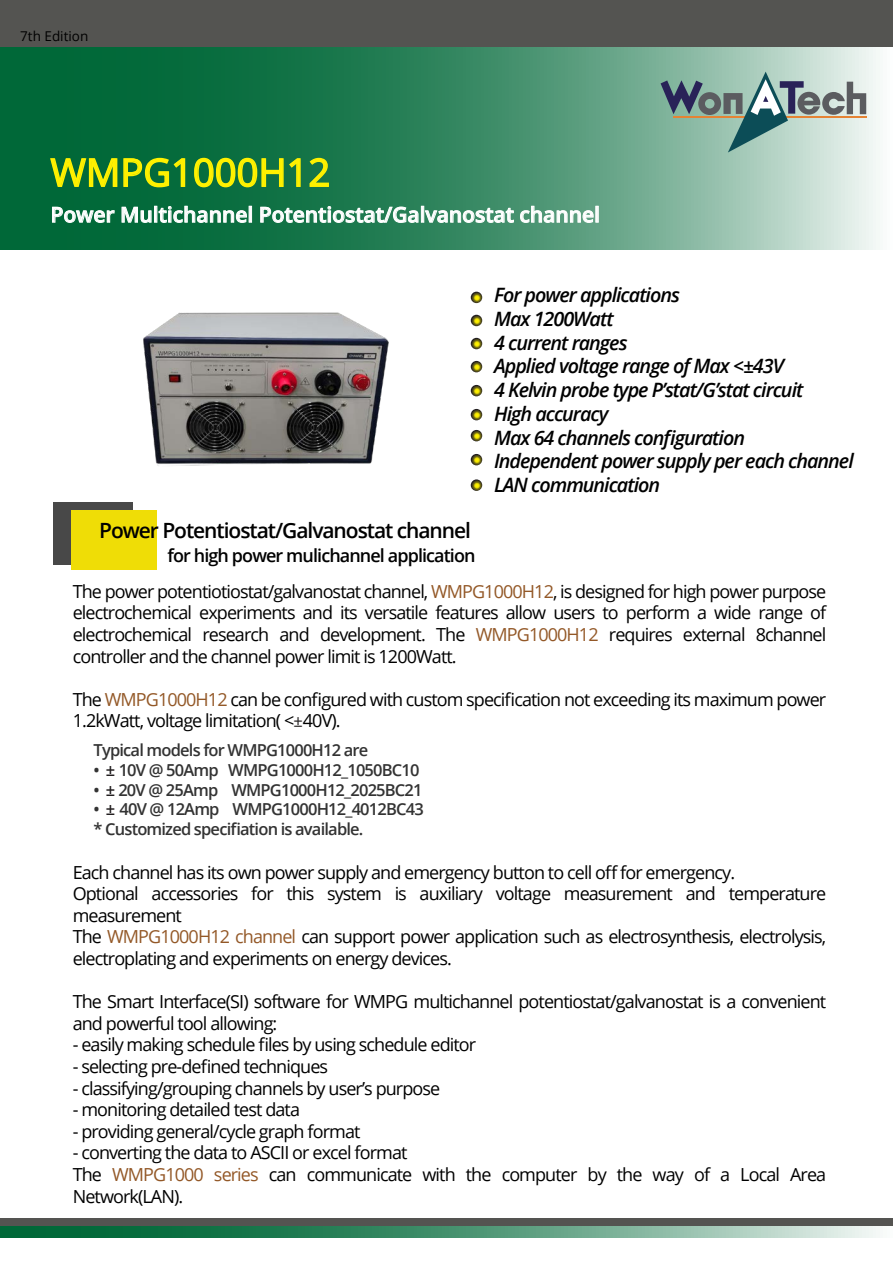
<style>
.page{position:relative;width:893px;height:1263px;background:#fff}
.page>*{position:absolute;margin:0;border:0;box-sizing:border-box;transform-origin:0 0}
.t1{font:38.1px "Open Sans";color:#fff100}
.t2{font:600 21px "Open Sans";color:#fff}
.t3{font:600 21px "Open Sans";letter-spacing:-.05em;color:#000}
.t4{font:italic 600 19.8px/23.7px "Open Sans";letter-spacing:-.05em;color:#000}
.t5{font:18px/21.6px "Open Sans";letter-spacing:-.05em;color:#000}
.t6{font:600 18px "Open Sans";letter-spacing:-.05em;color:#000}
.t7{font:600 16.5px/19.8px "Open Sans";letter-spacing:-.05em;color:#333}
.t8{font:13.5px "Open Sans";color:#000}
.s1{color:#935827}
.s2{font-size:16.5px;color:#231f20}
.s3{color:#231f20}
</style>
<div class="page">
<div style="left:0;top:0;width:893px;height:158px;background:#545451"></div>
<svg style="left:0;top:47px;width:893px;height:202px;background:#479270"></svg>
<svg style="left:52px;top:206px;width:63px;height:25px;background:#348660"></svg>
<svg style="left:121px;top:206px;width:31px;height:18px"></svg>
<div style="left:154px;top:206px;width:3px;height:17px;border:1px solid #fff"></div>
<svg style="left:158px;top:206px;width:89px;height:17px;background:#519877"></svg>
<div style="left:249px;top:206px;width:3px;height:17px;border:1px solid #fff"></div>
<svg style="left:260px;top:206px;width:254px;height:17px;background:#67a588"></svg>
<svg style="left:520px;top:206px;width:74px;height:17px"></svg>
<div style="left:595px;top:206px;width:4px;height:17px;border:1px solid #fff"></div>
<div style="left:53px;top:502px;width:80px;height:63px;background:#484848"></div>
<div style="left:72px;top:510px;width:85px;height:60px;background:#efdd06"></div>
<svg style="left:471px;top:479px;width:11px;height:12px"></svg>
<svg style="left:471px;top:454px;width:11px;height:11px"></svg>
<svg style="left:471px;top:430px;width:11px;height:11px"></svg>
<svg style="left:471px;top:409px;width:11px;height:11px"></svg>
<svg style="left:471px;top:385px;width:11px;height:11px"></svg>
<svg style="left:471px;top:361px;width:11px;height:11px"></svg>
<svg style="left:471px;top:338px;width:11px;height:11px"></svg>
<svg style="left:471px;top:292px;width:11px;height:11px"></svg>
<svg style="left:471px;top:315px;width:11px;height:11px"></svg>
<div style="left:0;top:1219px;width:893px;height:12px;background:#545451"></div>
<svg style="left:0;top:1226px;width:893px;height:11px;background:#569b7b"></svg>
<svg style="left:49px;top:144px;width:137px;height:49px;background:#2e812f"></svg>
<svg style="left:193px;top:157px;width:108px;height:31px;background:#4f932f"></svg>
<svg style="left:308px;top:157px;width:22px;height:31px"></svg>
<hr style="left:673px;top:117px;width:194px;height:1px;background:#e58334">
<svg style="left:661px;top:72px;width:205px;height:81px;background:#95afa8"></svg>
<img style="left:143px;top:312px;width:246px;height:154px">
<p class="t8" style="left:20px;top:27px;width:70px">7th Edition</p>
<h1 class="t1" style="left:51px;top:146px;width:281px">WMPG1000H12</h1>
<p class="t2" style="left:51px;top:200px;width:551px">Power Multichannel Potentiostat/Galvanostat channel</p>
<p class="t3" style="left:99px;top:516px;width:373px">Power Potentiostat/Galvanostat channel</p>
<p class="t6" style="left:167px;top:543px;width:310px">for high power mulichannel application</p>
<p class="t4" style="left:494px;top:283px;width:361px">For power applications<br>Max 1200Watt<br>4 current ranges<br>Applied voltage range of Max &lt;±43V<br>4 Kelvin probe type P’stat/G’stat circuit<br>High accuracy<br>Max 64 channels configuration<br>Independent power supply per each channel<br>LAN communication</p>
<p class="t5" style="left:73px;top:580px;width:755px;text-align:justify">The power potentiotiostat/galvanostat channel, <span class="s1">WMPG1000H12</span>, is designed for high power purpose electrochemical experiments and its versatile features allow users to perform a wide range of electrochemical research and development. The <span class="s1">WMPG1000H12</span> requires external 8channel controller and the channel power limit is 1200Watt.</p>
<p class="t5" style="left:73px;top:688px;width:755px">The <span class="s1">WMPG1000H12</span> can be configured with custom specification not exceeding its maximum power<br>1.2kWatt, voltage limitation( &lt;<span class="s2">±</span>40V).</p>
<p class="t7" style="left:93px;top:740px;width:276px">Typical models for WMPG1000H12 are</p>
<p class="t7" style="left:93px;top:759px;width:327px">• <span class="s3">±</span> 10V @ 50Amp WMPG1000H12_1050BC10</p>
<p class="t7" style="left:93px;top:779px;width:331px">• <span class="s3">±</span> 20V @ 25Amp WMPG1000H12_2025BC21</p>
<p class="t7" style="left:93px;top:799px;width:332px">• <span class="s3">±</span> 40V @ 12Amp WMPG1000H12_4012BC43 * Customized specifiation is available.</p>
<p class="t5" style="left:73px;top:861px;width:755px">Each channel has its own power supply and emergency button to cell off for emergency.<br>Optional accessories for this system is auxiliary voltage measurement and temperature measurement<br>The <span class="s1">WMPG1000H12 channel</span> can support power application such as electrosynthesis, electrolysis, electroplating and experiments on energy devices.</p>
<p class="t5" style="left:73px;top:990px;width:755px">The Smart Interface(SI) software for WMPG multichannel potentiostat/galvanostat is a convenient and powerful tool allowing:</p>
<p class="t5" style="left:73px;top:1034px;width:405px">- easily making schedule files by using schedule editor</p>
<p class="t5" style="left:73px;top:1055px;width:257px">- selecting pre-defined techniques</p>
<p class="t5" style="left:73px;top:1077px;width:369px">- classifying/grouping channels by user’s purpose</p>
<p class="t5" style="left:73px;top:1098px;width:229px">- monitoring detailed test data</p>
<p class="t5" style="left:73px;top:1120px;width:289px">- providing general/cycle graph format</p>
<p class="t5" style="left:73px;top:1142px;width:755px">- converting the data to ASCII or excel format<br>The <span class="s1">WMPG1000 series</span> can communicate with the computer by the way of a Local Area<br>Network(LAN).</p>
</div>
